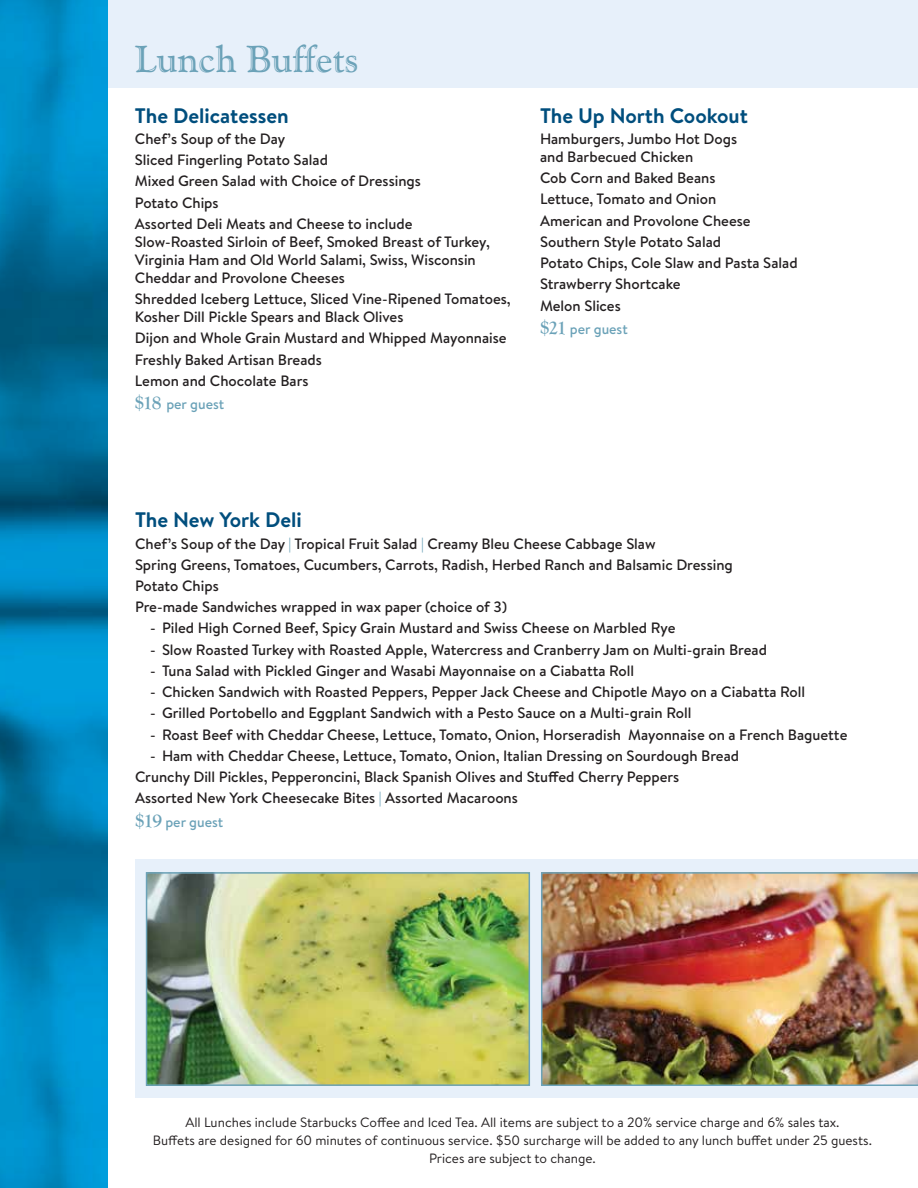
<style>
.page{position:relative;width:918px;height:1188px;background:#fff}
.page>*{position:absolute;margin:0;border:0;box-sizing:border-box;transform-origin:0 0}
.t1{font:37.5px "Goudy Handtooled BT";color:#6ba2b8}
.t2{font:700 21px "Brandon Text";color:#004e7d}
.t3{font:500 15px/21.3px "Brandon Text";color:#231f20}
.t4{font:500 14.25px "Brandon Text";color:#6ba2b8}
.t5{font:13.5px/18px "Brandon Text";color:#231f20;text-align:center}
.s1{font-family:"Goudy Old Style T";font-weight:700;font-size:19.5px}
.s2{color:#6ba2b8}
</style>
<div class="page">
<div style="left:0;top:0;width:918px;height:88px;background:#e7f0fa"></div>
<div style="left:135px;top:860px;width:783px;height:238px;background:#e7f0fa"></div>
<img style="left:149px;top:875px;width:378px;height:208px">
<div style="left:146px;top:872px;width:384px;height:214px;border:2px solid #6ba2b8"></div>
<img style="left:541px;top:872px;width:377px;height:214px">
<img style="left:0;top:0;width:108px;height:1188px">
<h1 class="t1" style="left:135px;top:36px;width:225px">Lunch Buffets</h1>
<h2 class="t2" style="left:135px;top:101px;width:155px">The Delicatessen</h2>
<p class="t3" style="left:135px;top:128px;width:288px">Chef’s Soup of the Day<br>Sliced Fingerling Potato Salad<br>Mixed Green Salad with Choice of Dressings<br>Potato Chips<br>Assorted Deli Meats and Cheese to include</p>
<p class="t3" style="left:135px;top:232px;width:357px;line-height:18px">Slow-Roasted Sirloin of Beef, Smoked Breast of Turkey,<br>Virginia Ham and Old World Salami, Swiss, Wisconsin<br>Cheddar and Provolone Cheeses</p>
<p class="t3" style="left:135px;top:290px;width:377px;line-height:18px">Shredded Iceberg Lettuce, Sliced Vine-Ripened Tomatoes,<br>Kosher Dill Pickle Spears and Black Olives</p>
<p class="t3" style="left:135px;top:327px;width:373px">Dijon and Whole Grain Mustard and Whipped Mayonnaise<br>Freshly Baked Artisan Breads<br>Lemon and Chocolate Bars</p>
<p class="t4" style="left:135px;top:395px;width:91px"><span class="s1">$18</span> per guest</p>
<h2 class="t2" style="left:540px;top:101px;width:210px">The Up North Cookout</h2>
<p class="t3" style="left:540px;top:129px;width:199px;line-height:18px">Hamburgers, Jumbo Hot Dogs and Barbecued Chicken</p>
<p class="t3" style="left:540px;top:167px;width:259px">Cob Corn and Baked Beans<br>Lettuce, Tomato and Onion<br>American and Provolone Cheese<br>Southern Style Potato Salad<br>Potato Chips, Cole Slaw and Pasta Salad<br>Strawberry Shortcake<br>Melon Slices</p>
<p class="t4" style="left:540px;top:319px;width:89px"><span class="s1">$21</span> per guest</p>
<h2 class="t2" style="left:135px;top:505px;width:168px">The New York Deli</h2>
<p class="t3" style="left:135px;top:532px;width:599px">Chef’s Soup of the Day <span class="s2">|</span> Tropical Fruit Salad <span class="s2">|</span> Creamy Bleu Cheese Cabbage Slaw<br>Spring Greens, Tomatoes, Cucumbers, Carrots, Radish, Herbed Ranch and Balsamic Dressing Potato Chips<br>Pre-made Sandwiches wrapped in wax paper (choice of 3)</p>
<p class="t3" style="left:150px;top:617px;width:527px">- Piled High Corned Beef, Spicy Grain Mustard and Swiss Cheese on Marbled Rye</p>
<p class="t3" style="left:150px;top:639px;width:619px">- Slow Roasted Turkey with Roasted Apple, Watercress and Cranberry Jam on Multi-grain Bread</p>
<p class="t3" style="left:150px;top:660px;width:486px">- Tuna Salad with Pickled Ginger and Wasabi Mayonnaise on a Ciabatta Roll</p>
<p class="t3" style="left:150px;top:681px;width:657px">- Chicken Sandwich with Roasted Peppers, Pepper Jack Cheese and Chipotle Mayo on a Ciabatta Roll</p>
<p class="t3" style="left:150px;top:702px;width:543px">- Grilled Portobello and Eggplant Sandwich with a Pesto Sauce on a Multi-grain Roll</p>
<p class="t3" style="left:150px;top:724px;width:699px">- Roast Beef with Cheddar Cheese, Lettuce, Tomato, Onion, Horseradish Mayonnaise on a French Baguette</p>
<p class="t3" style="left:135px;top:745px;width:606px;text-indent:15px">- Ham with Cheddar Cheese, Lettuce, Tomato, Onion, Italian Dressing on Sourdough Bread<br>Crunchy Dill Pickles, Pepperoncini, Black Spanish Olives and Stuffed Cherry Peppers<br>Assorted New York Cheesecake Bites <span class="s2">|</span> Assorted Macaroons</p>
<p class="t4" style="left:135px;top:812px;width:90px"><span class="s1">$19</span> per guest</p>
<p class="t5" style="left:153px;top:1113px;width:721px">All Lunches include Starbucks Coffee and Iced Tea. All items are subject to a 20% service charge and 6% sales tax.<br>Buffets are designed for 60 minutes of continuous service. $50 surcharge will be added to any lunch buffet under 25 guests.<br>Prices are subject to change.</p>
</div>
